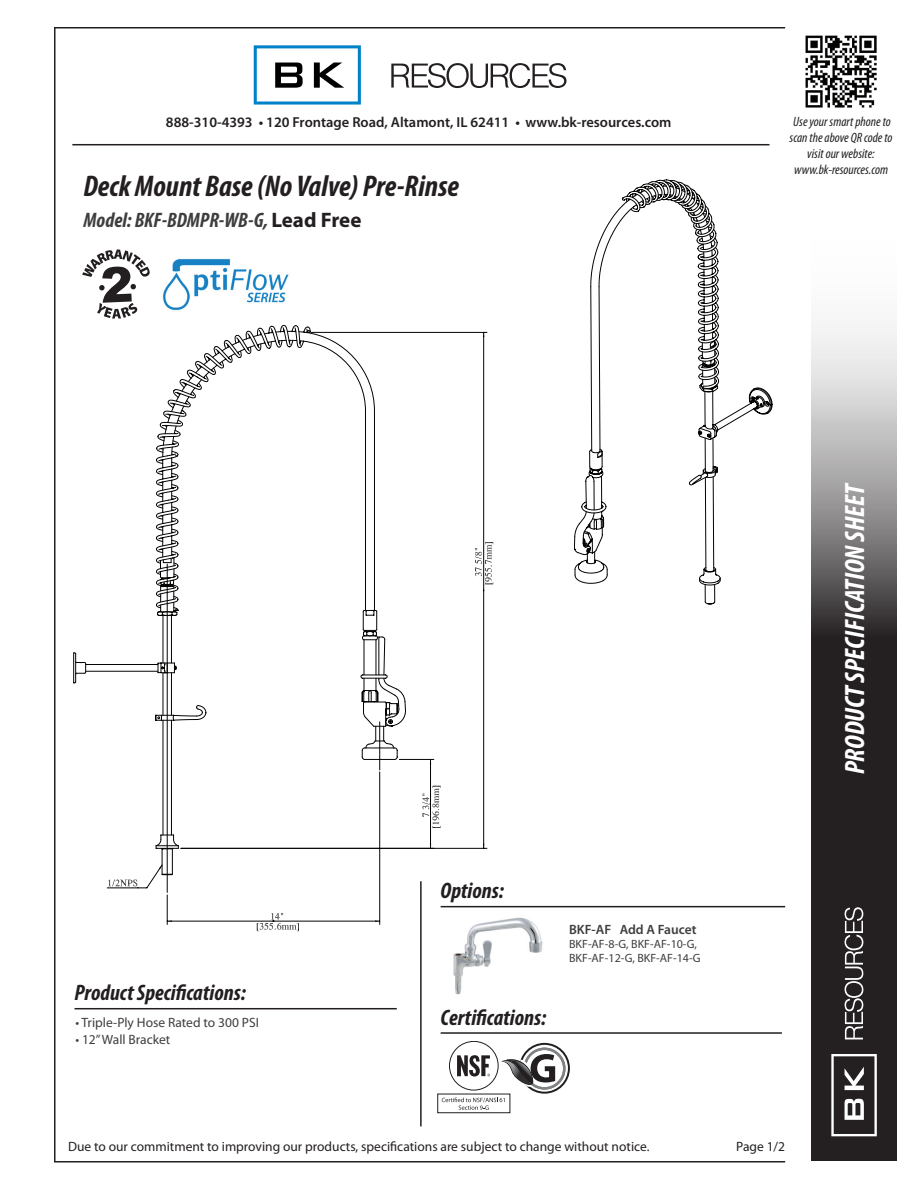
<style>
.page{position:relative;width:918px;height:1188px;background:#fff}
.page>*{position:absolute;margin:0;border:0;box-sizing:border-box;transform-origin:0 0}
.t1{font:italic 700 condensed 30px "Myriad Pro";color:#231f20}
.t2{font:italic 700 condensed 28.05px "Myriad Pro";letter-spacing:-.005em;color:#fff}
.t3{font:italic 700 condensed 22.5px "Myriad Pro";color:#231f20}
.t4{font:italic 700 condensed 21px "Myriad Pro";color:#3e3e3f}
.t5{font:600 14.55px "Myriad Pro";color:#231f20}
.t6{font:13.5px "Myriad Pro";color:#231f20}
.t7{font:italic condensed 13.5px/16.2px "Myriad Pro";color:#231f20;text-align:center}
.t8{font:13.5px "Myriad Pro";color:#3e3e3f}
.t9{font:600 13.5px "Myriad Pro";color:#3e3e3f}
.t10{font:12px/14.4px "Myriad Pro";color:#3e3e3f}
.s1{font-style:normal;font-stretch:normal;color:#231f20}
</style>
<div class="page">
<svg style="left:811px;top:325px;width:86px;height:836px;background:#565354"></svg>
<svg style="left:845px;top:907px;width:18px;height:132px"></svg>
<svg style="left:831px;top:1054px;width:46px;height:82px"></svg>
<img style="left:805px;top:36px;width:72px;height:71px">
<hr style="left:54px;top:1161px;width:731px;height:1px;background:#231f20">
<hr style="left:54px;top:27px;width:731px;height:1px;background:#231f20">
<hr style="left:54px;top:27px;width:2px;height:1134px;background:#231f20">
<svg style="left:254px;top:45px;width:107px;height:60px"></svg>
<svg style="left:391px;top:63px;width:176px;height:25px"></svg>
<hr style="left:72px;top:144px;width:698px;height:1px;background:#231f20">
<hr style="left:167px;top:921px;width:106px;height:1px;background:#040503">
<hr style="left:181px;top:848px;width:306px;height:1px;background:#040503">
<hr style="left:311px;top:332px;width:176px;height:1px;background:#040503">
<hr style="left:483px;top:332px;width:1px;height:258px;background:#040503">
<svg style="left:475px;top:542px;width:19px;height:42px"></svg>
<svg style="left:257px;top:913px;width:124px;height:19px"></svg>
<svg style="left:273px;top:590px;width:211px;height:331px"></svg>
<svg style="left:257px;top:325px;width:149px;height:521px"></svg>
<svg style="left:156px;top:330px;width:242px;height:230px"></svg>
<svg style="left:107px;top:875px;width:71px;height:49px"></svg>
<svg style="left:155px;top:558px;width:224px;height:317px"></svg>
<svg style="left:73px;top:578px;width:325px;height:272px"></svg>
<hr style="left:75px;top:1008px;width:322px;height:1px;background:#231f20">
<hr style="left:420px;top:881px;width:2px;height:245px;background:#231f20">
<hr style="left:441px;top:1032px;width:341px;height:2px;background:#231f20">
<hr style="left:441px;top:906px;width:344px;height:1px;background:#231f20">
<img style="left:449px;top:916px;width:94px;height:79px">
<svg style="left:590px;top:179px;width:129px;height:148px"></svg>
<svg style="left:590px;top:327px;width:129px;height:278px"></svg>
<svg style="left:574px;top:344px;width:199px;height:250px"></svg>
<svg style="left:82px;top:249px;width:68px;height:70px"></svg>
<img style="left:162px;top:258px;width:127px;height:52px">
<div style="left:437px;top:1094px;width:73px;height:19px;border:1px solid #231f20"></div>
<svg style="left:442px;top:1043px;width:128px;height:67px"></svg>
<p class="t5" style="left:166px;top:113px;width:507px">888-310-4393 • 120 Frontage Road, Altamont, IL 62411 • www.bk-resources.com</p>
<h1 class="t1" style="left:84px;top:168px;width:377px">Deck Mount Base (No Valve) Pre-Rinse</h1>
<h3 class="t4" style="left:84px;top:207px;width:279px">Model: BKF-BDMPR-WB-G, <span class="s1">Lead Free</span></h3>
<p class="t7" style="left:790px;top:113px;width:105px">Use your smart phone to scan the above QR code to visit our website: www.bk-resources.com</p>
<h3 class="t3" style="left:75px;top:979px;width:173px">Product Specifications:</h3>
<p class="t8" style="left:75px;top:1015px;width:185px">• Triple-Ply Hose Rated to 300 PSI</p>
<p class="t8" style="left:75px;top:1031px;width:97px">• 12” Wall Bracket</p>
<h3 class="t3" style="left:441px;top:877px;width:65px">Options:</h3>
<h3 class="t3" style="left:441px;top:1003px;width:107px">Certifications:</h3>
<p class="t9" style="left:569px;top:920px;width:129px">BKF-AF Add A Faucet</p>
<p class="t10" style="left:569px;top:937px;width:133px">BKF-AF-8-G, BKF-AF-10-G,<br>BKF-AF-12-G, BKF-AF-14-G</p>
<p class="t6" style="left:68px;top:1138px;width:583px">Due to our commitment to improving our products, specifications are subject to change without notice.</p>
<p class="t6" style="left:736px;top:1138px;width:50px">Page 1/2</p>
<h2 class="t2" style="left:837px;top:774px;width:293px;rotate:-90deg">PRODUCT SPECIFICATION SHEET</h2>
</div>
